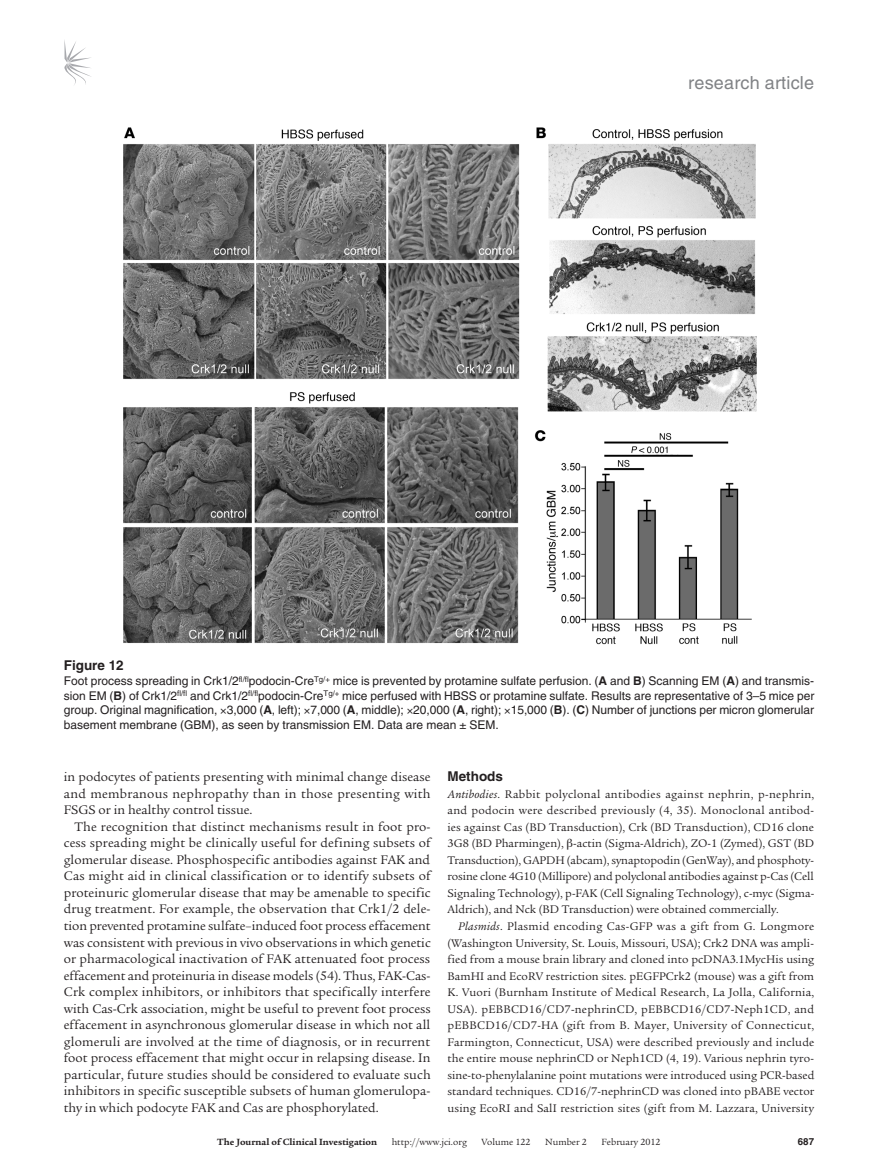
<style>
.page{position:relative;width:878px;height:1175px;background:#fff}
.page>*{position:absolute;margin:0;border:0;box-sizing:border-box;transform-origin:0 0}
.t1{font:18px "Helvetica LT Std";letter-spacing:.01em;color:#808285}
.t2{font:13.5px/16.5px "Legacy Serif Std";color:#231f20;text-align:justify}
.t3{font:700 13.5px "Helvetica LT Std";color:#231f20}
.t4{font:12px/16.5px "Legacy Serif Std";letter-spacing:.005em;color:#231f20;text-align:justify}
.t5{font:12px/14.7px "Helvetica LT Std";color:#231f20;text-align:justify}
.t6{font:9.75px "Legacy Serif Std";color:#231f20}
.t7{font:700 9.75px "Legacy Serif Std";color:#231f20}
.t8{font:700 9.75px "Helvetica LT Std";color:#231f20}
.s1{font-weight:700}
.s2{font-style:italic}
</style>
<div class="page">
<svg style="left:64px;top:40px;width:27px;height:45px"></svg>
<img style="left:123px;top:127px;width:634px;height:518px">
<h1 class="t1" style="left:688px;top:73px;width:127px">research article</h1>
<p class="t3" style="left:64px;top:657px;width:61px">Figure 12</p>
<p class="t5" style="left:64px;top:673px;width:752px">Foot process spreading in Crk1/2<sup>fl/fl</sup>podocin-Cre<sup>Tg/+</sup> mice is prevented by protamine sulfate perfusion. (<span class="s1">A</span> and <span class="s1">B</span>) Scanning EM (<span class="s1">A</span>) and transmis&shy;sion EM (<span class="s1">B</span>) of Crk1/2<sup>fl/fl</sup> and Crk1/2<sup>fl/fl</sup>podocin-Cre<sup>Tg/+</sup> mice perfused with HBSS or protamine sulfate. Results are representative of 3–5 mice per group. Original magnification, 3,000 (<span class="s1">A</span>, left); 7,000 (<span class="s1">A</span>, middle); 20,000 (<span class="s1">A</span>, right); 15,000 (<span class="s1">B</span>). (<span class="s1">C</span>) Number of junctions per micron glomerular basement membrane (GBM), as seen by transmission EM. Data are mean ± SEM.</p>
<p class="t2" style="left:64px;top:769px;width:368px">in podocytes of patients presenting with minimal change disease and membranous nephropathy than in those presenting with FSGS or in healthy control tissue.</p>
<p class="t2" style="left:64px;top:818px;width:368px;text-indent:11px">The recognition that distinct mechanisms result in foot pro&shy;cess spreading might be clinically useful for defining subsets of glomerular disease. Phosphospecific antibodies against FAK and Cas might aid in clinical classification or to identify subsets of proteinuric glomerular disease that may be amenable to specific drug treatment. For example, the observation that Crk1/2 dele&shy;tion prevented protamine sulfate–induced foot process effacement was consistent with previous in vivo observations in which genetic or pharmacological inactivation of FAK attenuated foot process effacement and proteinuria in disease models (54). Thus, FAK-Cas-Crk complex inhibitors, or inhibitors that specifically interfere with Cas-Crk association, might be useful to prevent foot process effacement in asynchronous glomerular disease in which not all glomeruli are involved at the time of diagnosis, or in recurrent foot process effacement that might occur in relapsing disease. In particular, future studies should be considered to evaluate such inhibitors in specific susceptible subsets of human glomerulopa&shy;thy in which podocyte FAK and Cas are phosphorylated.</p>
<p class="t3" style="left:447px;top:768px;width:57px">Methods</p>
<p class="t4" style="left:447px;top:786px;width:368px"><span class="s2">Antibodies</span>. Rabbit polyclonal antibodies against nephrin, p-nephrin, and podocin were described previously (4, 35). Monoclonal antibod&shy;ies against Cas (BD Transduction), Crk (BD Transduction), CD16 clone 3G8 (BD Pharmingen), -actin (Sigma-Aldrich), ZO-1 (Zymed), GST (BD Transduction), GAPDH (abcam), synaptopodin (GenWay), and phosphoty&shy;rosine clone 4G10 (Millipore) and polyclonal antibodies against p-Cas (Cell Signaling Technology), p-FAK (Cell Signaling Technology), c-myc (Sigma-Aldrich), and Nck (BD Transduction) were obtained commercially.</p>
<p class="t4" style="left:447px;top:918px;width:368px;text-indent:11px"><span class="s2">Plasmids</span>. Plasmid encoding Cas-GFP was a gift from G. Longmore (Washington University, St. Louis, Missouri, USA); Crk2 DNA was ampli&shy;fied from a mouse brain library and cloned into pcDNA3.1MycHis using BamHI and EcoRV restriction sites. pEGFPCrk2 (mouse) was a gift from K. Vuori (Burnham Institute of Medical Research, La Jolla, California, USA). pEBBCD16/CD7-nephrinCD, pEBBCD16/CD7-Neph1CD, and pEBBCD16/CD7-HA (gift from B. Mayer, University of Connecticut, Farmington, Connecticut, USA) were described previously and include the entire mouse nephrinCD or Neph1CD (4, 19). Various nephrin tyro&shy;sine-to-phenylalanine point mutations were introduced using PCR-based standard techniques. CD16/7-nephrinCD was cloned into pBABE vector using EcoRI and SalI restriction sites (gift from M. Lazzara, University</p>
<p class="t7" style="left:217px;top:1135px;width:161px">The Journal of Clinical Investigation</p>
<p class="t6" style="left:391px;top:1136px;width:77px">http://www.jci.org</p>
<p class="t6" style="left:481px;top:1136px;width:50px">Volume 122</p>
<p class="t6" style="left:545px;top:1136px;width:43px">Number 2</p>
<p class="t6" style="left:601px;top:1136px;width:61px">February 2012</p>
<p class="t8" style="left:797px;top:1135px;width:18px">687</p>
</div>
